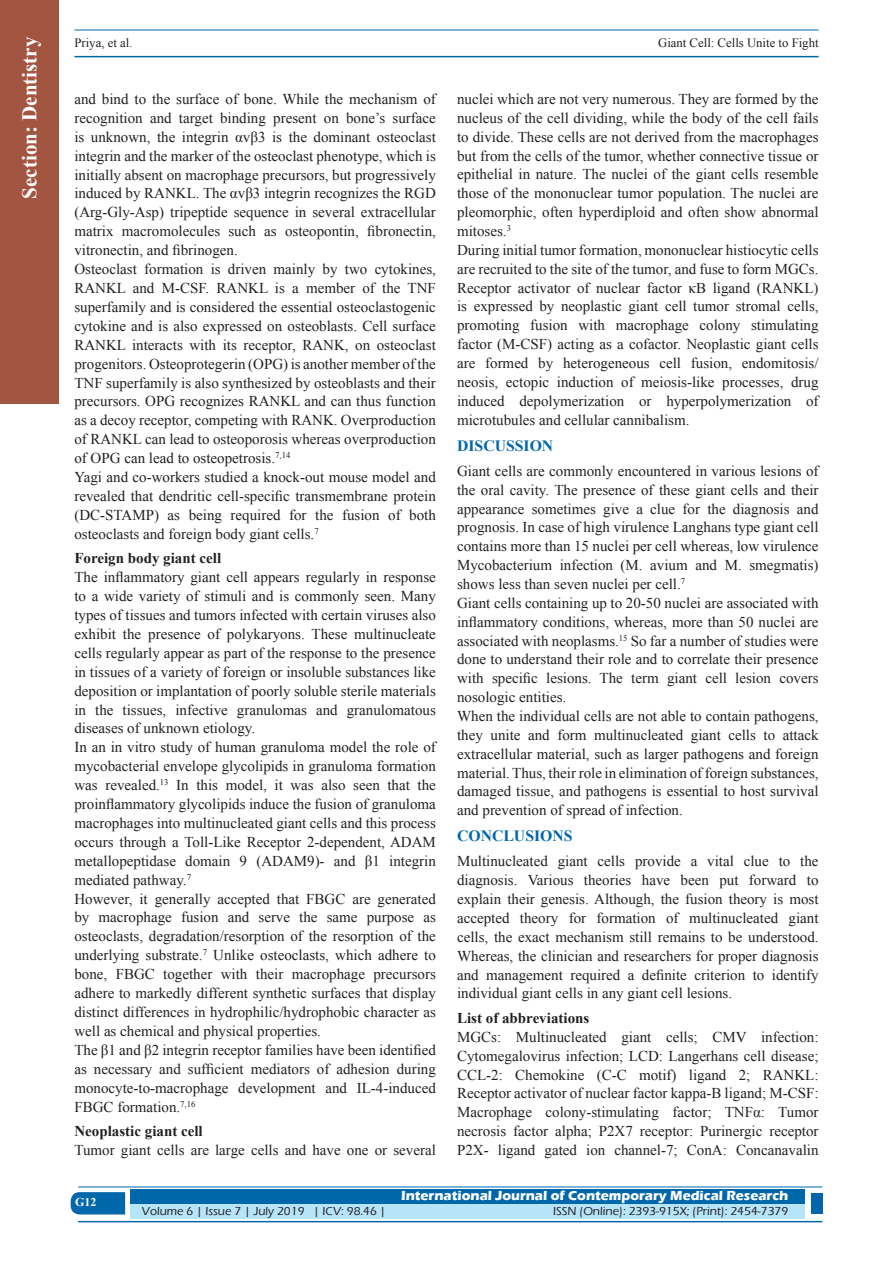
<style>
.page{position:relative;width:893px;height:1263px;background:#fff}
.page>*{position:absolute;margin:0;border:0;box-sizing:border-box;transform-origin:0 0}
.t1{font:700 21px "Times New Roman";color:#fff}
.t2{font:700 15.75px "Times New Roman";color:#0067aa}
.TX_New{font:15px/18.9px "Times New Roman";color:#231f20;text-align:justify}
.t3{font:700 15px "Times New Roman";color:#231f20}
.t4{font:700 13.5px "Eras ITC";color:#fff}
.t5{font:12.75px "Times New Roman";color:#231f20}
.t6{font:500 12px "Eras ITC";color:#231f20}
.t7{font:700 12px "Times New Roman";color:#fff}
</style>
<div class="page">
<hr style="left:74px;top:30px;width:745px;height:1px;background:#0067aa">
<hr style="left:74px;top:56px;width:745px;height:1px;background:#0067aa">
<svg style="left:71px;top:1192px;width:54px;height:22px"></svg>
<div style="left:130px;top:1189px;width:674px;height:15px;background:#0067aa"></div>
<div style="left:130px;top:1204px;width:674px;height:15px;background:#b6e4f9"></div>
<hr style="left:78px;top:1186px;width:744px;height:1px;background:#0067aa">
<hr style="left:78px;top:1221px;width:744px;height:1px;background:#0067aa">
<div style="left:811px;top:1193px;width:11px;height:21px;background:#0067aa"></div>
<div style="left:0;top:0;width:59px;height:404px;background:#a25641"></div>
<h1 class="t1" style="left:15px;top:198px;width:163px;rotate:-90deg">Section: Dentistry</h1>
<p class="t5" style="left:74px;top:35px;width:60px">Priya, et al.</p>
<p class="t5" style="left:658px;top:35px;width:162px">Giant Cell: Cells Unite to Fight</p>
<p class="TX_New" style="left:74px;top:89px;width:363px">and bind to the surface of bone. While the mechanism of recognition and target binding present on bone’s surface is unknown, the integrin αvβ3 is the dominant osteoclast integrin and the marker of the osteoclast phenotype, which is initially absent on macrophage precursors, but progressively induced by RANKL. The αvβ3 integrin recognizes the RGD (Arg-Gly-Asp) tripeptide sequence in several extracellular matrix macromolecules such as osteopontin, fibronectin, vitronectin, and fibrinogen.</p>
<p class="TX_New" style="left:74px;top:259px;width:363px">Osteoclast formation is driven mainly by two cytokines, RANKL and M-CSF. RANKL is a member of the TNF superfamily and is considered the essential osteoclastogenic cytokine and is also expressed on osteoblasts. Cell surface RANKL interacts with its receptor, RANK, on osteoclast progenitors. Osteoprotegerin (OPG) is another member of the TNF superfamily is also synthesized by osteoblasts and their precursors. OPG recognizes RANKL and can thus function as a decoy receptor, competing with RANK. Overproduction of RANKL can lead to osteoporosis whereas overproduction of OPG can lead to osteopetrosis.<sup>7,14</sup></p>
<p class="TX_New" style="left:74px;top:467px;width:363px">Yagi and co-workers studied a knock-out mouse model and revealed that dendritic cell-specific transmembrane protein (DC-STAMP) as being required for the fusion of both osteoclasts and foreign body giant cells.<sup>7</sup></p>
<h2 class="t3" style="left:74px;top:548px;width:148px">Foreign body giant cell</h2>
<p class="TX_New" style="left:74px;top:567px;width:363px">The inflammatory giant cell appears regularly in response to a wide variety of stimuli and is commonly seen. Many types of tissues and tumors infected with certain viruses also exhibit the presence of polykaryons. These multinucleate cells regularly appear as part of the response to the presence in tissues of a variety of foreign or insoluble substances like deposition or implantation of poorly soluble sterile materials in the tissues, infective granulomas and granulomatous diseases of unknown etiology.</p>
<p class="TX_New" style="left:74px;top:738px;width:363px">In an in vitro study of human granuloma model the role of mycobacterial envelope glycolipids in granuloma formation was revealed.<sup>13</sup> In this model, it was also seen that the proinflammatory glycolipids induce the fusion of granuloma macrophages into multinucleated giant cells and this process occurs through a Toll-Like Receptor 2-dependent, ADAM metallopeptidase domain 9 (ADAM9)- and β1 integrin mediated pathway.<sup>7</sup></p>
<p class="TX_New" style="left:74px;top:889px;width:363px">However, it generally accepted that FBGC are generated by macrophage fusion and serve the same purpose as osteoclasts, degradation/resorption of the resorption of the underlying substrate.<sup>7</sup> Unlike osteoclasts, which adhere to bone, FBGC together with their macrophage precursors adhere to markedly different synthetic surfaces that display distinct differences in hydrophilic/hydrophobic character as well as chemical and physical properties.</p>
<p class="TX_New" style="left:74px;top:1040px;width:363px">The β1 and β2 integrin receptor families have been identified as necessary and sufficient mediators of adhesion during monocyte-to-macrophage development and IL-4-induced FBGC formation.<sup>7,16</sup></p>
<h2 class="t3" style="left:74px;top:1121px;width:130px">Neoplastic giant cell</h2>
<p class="TX_New" style="left:74px;top:1140px;width:363px">Tumor giant cells are large cells and have one or several</p>
<p class="TX_New" style="left:457px;top:89px;width:363px">nuclei which are not very numerous. They are formed by the nucleus of the cell dividing, while the body of the cell fails to divide. These cells are not derived from the macrophages but from the cells of the tumor, whether connective tissue or epithelial in nature. The nuclei of the giant cells resemble those of the mononuclear tumor population. The nuclei are pleomorphic, often hyperdiploid and often show abnormal mitoses.<sup>3</sup></p>
<p class="TX_New" style="left:457px;top:240px;width:363px">During initial tumor formation, mononuclear histiocytic cells are recruited to the site of the tumor, and fuse to form MGCs.<br>Receptor activator of nuclear factor κB ligand (RANKL) is expressed by neoplastic giant cell tumor stromal cells, promoting fusion with macrophage colony stimulating factor (M-CSF) acting as a cofactor. Neoplastic giant cells are formed by heterogeneous cell fusion, endomitosis/ neosis, ectopic induction of meiosis-like processes, drug induced depolymerization or hyperpolymerization of microtubules and cellular cannibalism.</p>
<h1 class="t2" style="left:457px;top:434px;width:98px">DISCUSSION</h1>
<p class="TX_New" style="left:457px;top:461px;width:363px">Giant cells are commonly encountered in various lesions of the oral cavity. The presence of these giant cells and their appearance sometimes give a clue for the diagnosis and prognosis. In case of high virulence Langhans type giant cell contains more than 15 nuclei per cell whereas, low virulence Mycobacterium infection (M. avium and M. smegmatis) shows less than seven nuclei per cell.<sup>7</sup></p>
<p class="TX_New" style="left:457px;top:593px;width:363px">Giant cells containing up to 20-50 nuclei are associated with inflammatory conditions, whereas, more than 50 nuclei are associated with neoplasms.<sup>15</sup> So far a number of studies were done to understand their role and to correlate their presence with specific lesions. The term giant cell lesion covers nosologic entities.</p>
<p class="TX_New" style="left:457px;top:706px;width:363px">When the individual cells are not able to contain pathogens, they unite and form multinucleated giant cells to attack extracellular material, such as larger pathogens and foreign material. Thus, their role in elimination of foreign substances, damaged tissue, and pathogens is essential to host survival and prevention of spread of infection.</p>
<h1 class="t2" style="left:457px;top:825px;width:117px">CONCLUSIONS</h1>
<p class="TX_New" style="left:457px;top:852px;width:363px">Multinucleated giant cells provide a vital clue to the diagnosis. Various theories have been put forward to explain their genesis. Although, the fusion theory is most accepted theory for formation of multinucleated giant cells, the exact mechanism still remains to be understood.<br>Whereas, the clinician and researchers for proper diagnosis and management required a definite criterion to identify individual giant cells in any giant cell lesions.</p>
<h2 class="t3" style="left:457px;top:1007px;width:134px">List of abbreviations</h2>
<p class="TX_New" style="left:457px;top:1027px;width:363px">MGCs: Multinucleated giant cells; CMV infection:<br>Cytomegalovirus infection; LCD: Langerhans cell disease; CCL-2: Chemokine (C-C motif) ligand 2; RANKL:<br>Receptor activator of nuclear factor kappa-B ligand; M-CSF:<br>Macrophage colony-stimulating factor; TNFα: Tumor necrosis factor alpha; P2X7 receptor: Purinergic receptor P2X- ligand gated ion channel-7; ConA: Concanavalin</p>
<p class="t7" style="left:75px;top:1194px;width:23px">G12</p>
<p class="t4" style="left:401px;top:1188px;width:389px">International Journal of Contemporary Medical Research</p>
<p class="t6" style="left:142px;top:1204px;width:246px">Volume 6 | Issue 7 | July 2019 | ICV: 98.46 |</p>
<p class="t6" style="left:553px;top:1204px;width:237px">ISSN (Online): 2393-915X; (Print): 2454-7379</p>
</div>
